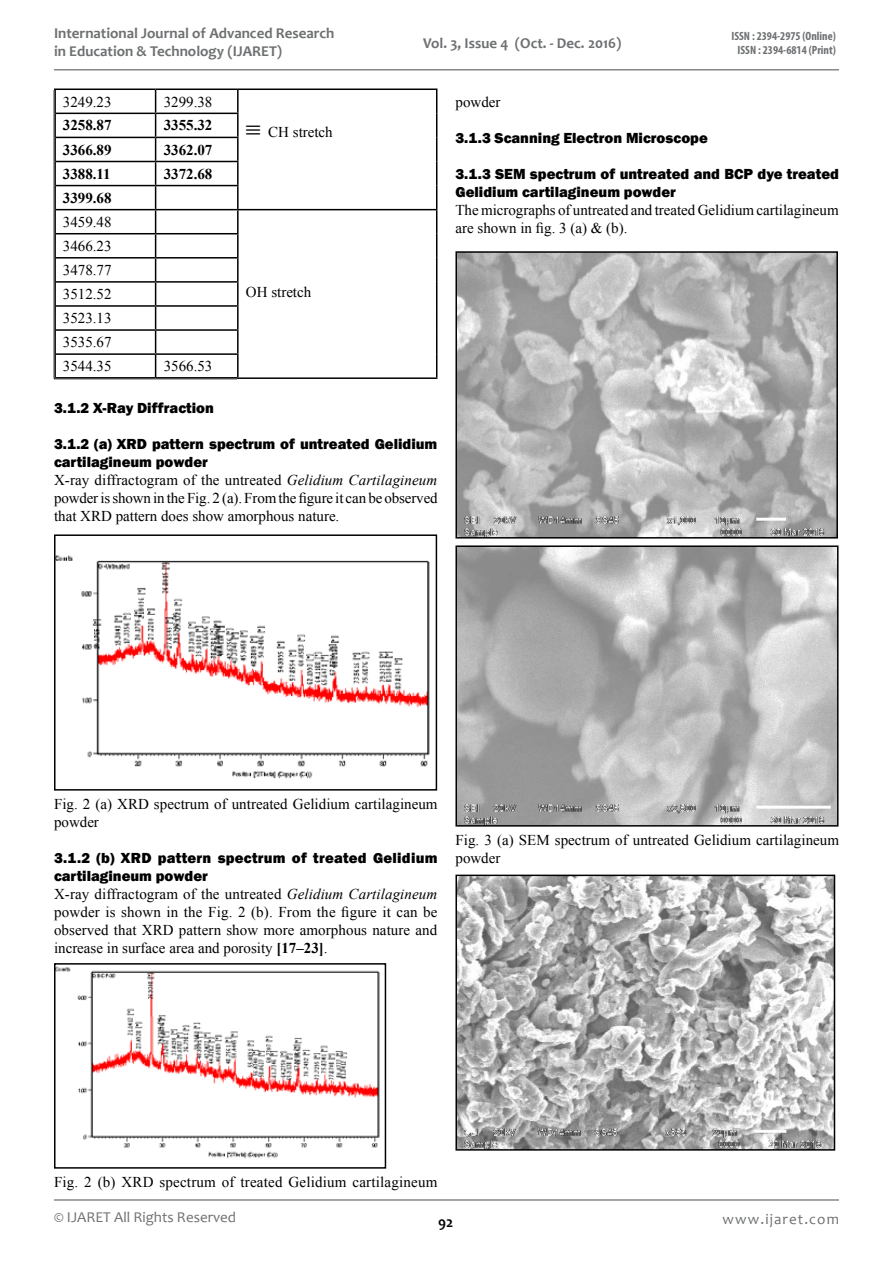
<style>
.page{position:relative;width:893px;height:1263px;background:#fff}
.page>*{position:absolute;margin:0;border:0;box-sizing:border-box;transform-origin:0 0}
.t1{font:15px/18px "Times New Roman";color:#000;text-align:justify}
.t2{font:800 15px/18px "Franklin Gothic";color:#000}
.t3{font:700 15px/18px "Candara";color:#6d6f71}
.t4{font:700 15px "Times New Roman";color:#000}
.t5{font:15px "Candara";color:#6d6f71}
.t6{font:15px "Candara";letter-spacing:.075em;color:#6d6f71}
.t7{font:700 15px "Candara";color:#000}
.t8{font:700 condensed 12px/14.4px "Myriad Pro";color:#6d6f71;text-align:center}
.s1{font-style:italic}
.s2{font-weight:700}
</style>
<div class="page">
<hr style="left:54px;top:1199px;width:785px;height:2px;background:#86888b">
<hr style="left:54px;top:69px;width:785px;height:2px;background:#86888b">
<hr style="left:54px;top:89px;width:102px;height:1px;background:#000">
<hr style="left:156px;top:89px;width:82px;height:1px;background:#000">
<hr style="left:56px;top:113px;width:100px;height:1px;background:#000">
<hr style="left:156px;top:113px;width:83px;height:1px;background:#000">
<hr style="left:56px;top:137px;width:100px;height:1px;background:#000">
<hr style="left:156px;top:137px;width:83px;height:1px;background:#000">
<hr style="left:56px;top:161px;width:100px;height:1px;background:#000">
<hr style="left:156px;top:161px;width:83px;height:1px;background:#000">
<hr style="left:56px;top:185px;width:100px;height:1px;background:#000">
<hr style="left:156px;top:185px;width:83px;height:1px;background:#000">
<hr style="left:56px;top:209px;width:100px;height:1px;background:#000">
<hr style="left:156px;top:209px;width:82px;height:1px;background:#000">
<hr style="left:56px;top:233px;width:100px;height:1px;background:#000">
<hr style="left:156px;top:233px;width:83px;height:1px;background:#000">
<hr style="left:56px;top:257px;width:100px;height:2px;background:#000">
<hr style="left:156px;top:257px;width:83px;height:2px;background:#000">
<hr style="left:56px;top:281px;width:100px;height:2px;background:#000">
<hr style="left:156px;top:281px;width:83px;height:2px;background:#000">
<hr style="left:56px;top:305px;width:100px;height:2px;background:#000">
<hr style="left:156px;top:305px;width:83px;height:2px;background:#000">
<hr style="left:56px;top:329px;width:100px;height:2px;background:#000">
<hr style="left:156px;top:329px;width:83px;height:2px;background:#000">
<hr style="left:56px;top:353px;width:100px;height:2px;background:#000">
<hr style="left:156px;top:353px;width:83px;height:2px;background:#000">
<svg style="left:155px;top:90px;width:1px;height:287px"></svg>
<svg style="left:54px;top:90px;width:2px;height:289px"></svg>
<hr style="left:55px;top:377px;width:101px;height:1px;background:#000">
<hr style="left:54px;top:379px;width:102px;height:1px;background:#000">
<hr style="left:156px;top:377px;width:81px;height:1px;background:#000">
<hr style="left:156px;top:379px;width:81px;height:1px;background:#000">
<hr style="left:238px;top:89px;width:199px;height:1px;background:#000">
<hr style="left:237px;top:90px;width:2px;height:23px;background:#000">
<hr style="left:237px;top:114px;width:2px;height:23px;background:#000">
<hr style="left:237px;top:138px;width:2px;height:23px;background:#000">
<hr style="left:237px;top:162px;width:2px;height:23px;background:#000">
<hr style="left:237px;top:186px;width:2px;height:23px;background:#000">
<hr style="left:238px;top:209px;width:199px;height:1px;background:#000">
<hr style="left:237px;top:210px;width:2px;height:23px;background:#000">
<hr style="left:237px;top:234px;width:2px;height:23px;background:#000">
<hr style="left:237px;top:259px;width:2px;height:22px;background:#000">
<hr style="left:237px;top:283px;width:2px;height:22px;background:#000">
<hr style="left:237px;top:307px;width:2px;height:22px;background:#000">
<hr style="left:237px;top:331px;width:2px;height:22px;background:#000">
<hr style="left:237px;top:355px;width:2px;height:22px;background:#000">
<svg style="left:436px;top:90px;width:1px;height:287px"></svg>
<hr style="left:237px;top:377px;width:200px;height:2px;background:#000">
<img style="left:57px;top:555px;width:373px;height:224px">
<div style="left:54px;top:534px;width:383px;height:256px;border:2px solid #000"></div>
<img style="left:57px;top:966px;width:323px;height:193px">
<div style="left:54px;top:963px;width:332px;height:206px;border:2px solid #000"></div>
<img style="left:458px;top:254px;width:377px;height:281px">
<div style="left:455px;top:251px;width:383px;height:287px;border:2px solid #000"></div>
<img style="left:458px;top:548px;width:377px;height:275px">
<div style="left:455px;top:545px;width:383px;height:281px;border:2px solid #000"></div>
<img style="left:458px;top:877px;width:374px;height:270px">
<div style="left:455px;top:874px;width:380px;height:276px;border:2px solid #000"></div>
<p class="t3" style="left:54px;top:24px;width:282px">International Journal of Advanced Research in Education &amp; Technology (IJARET)</p>
<p class="t1" style="left:63px;top:92px;width:50px">3249.23</p>
<p class="t1" style="left:164px;top:92px;width:50px">3299.38</p>
<p class="t4" style="left:63px;top:115px;width:50px">3258.87</p>
<p class="t4" style="left:164px;top:115px;width:50px">3355.32</p>
<p class="t4" style="left:63px;top:139px;width:50px">3366.89</p>
<p class="t4" style="left:164px;top:139px;width:50px">3362.07</p>
<p class="t4" style="left:63px;top:163px;width:49px">3388.11</p>
<p class="t4" style="left:164px;top:163px;width:50px">3372.68</p>
<p class="t4" style="left:63px;top:187px;width:50px">3399.68</p>
<p class="t1" style="left:63px;top:213px;width:50px">3459.48</p>
<p class="t1" style="left:246px;top:122px;width:88px">≡ CH stretch</p>
<p class="t3" style="left:423px;top:34px;width:200px">Vol. 3, Issue 4 (Oct. - Dec. 2016)</p>
<p class="t8" style="left:731px;top:28px;width:106px">ISSN : 2394-2975 (Online)<br>ISSN : 2394-6814 (Print)</p>
<p class="t1" style="left:455px;top:92px;width:46px">powder</p>
<p class="t2" style="left:455px;top:128px;width:254px">3.1.3 Scanning Electron Microscope</p>
<p class="t2" style="left:455px;top:164px;width:385px">3.1.3 SEM spectrum of untreated and BCP dye treated<br>Gelidium cartilagineum powder</p>
<p class="t1" style="left:455px;top:200px;width:385px">The micrographs of untreated and treated Gelidium cartilagineum are shown in fig. 3 (a) &amp; (b).</p>
<p class="t1" style="left:63px;top:234px;width:50px;line-height:24px">3466.23<br>3478.77<br>3512.52<br>3523.13<br>3535.67<br>3544.35</p>
<p class="t1" style="left:246px;top:282px;width:67px">OH stretch</p>
<p class="t1" style="left:164px;top:357px;width:50px">3566.53</p>
<p class="t2" style="left:54px;top:398px;width:161px">3.1.2 X-Ray Diffraction</p>
<p class="t2" style="left:54px;top:434px;width:385px">3.1.2 (a) XRD pattern spectrum of untreated Gelidium cartilagineum powder</p>
<p class="t1" style="left:54px;top:470px;width:385px">X-ray diffractogram of the untreated <span class="s1">Gelidium Cartilagineum </span>powder is shown in the Fig. 2 (a). From the figure it can be observed that XRD pattern does show amorphous nature.</p>
<p class="t1" style="left:54px;top:794px;width:385px">Fig. 2 (a) XRD spectrum of untreated Gelidium cartilagineum powder</p>
<p class="t2" style="left:54px;top:848px;width:385px">3.1.2 (b) XRD pattern spectrum of treated Gelidium cartilagineum powder</p>
<p class="t1" style="left:54px;top:884px;width:385px">X-ray diffractogram of the untreated <span class="s1">Gelidium Cartilagineum </span>powder is shown in the Fig. 2 (b). From the figure it can be observed that XRD pattern show more amorphous nature and increase in surface area and porosity <span class="s2">[17–23]</span>.</p>
<p class="t1" style="left:455px;top:830px;width:385px">Fig. 3 (a) SEM spectrum of untreated Gelidium cartilagineum powder</p>
<p class="t1" style="left:54px;top:1172px;width:385px">Fig. 2 (b) XRD spectrum of treated Gelidium cartilagineum</p>
<p class="t5" style="left:54px;top:1207px;width:184px">© IJARET All Rights Reserved</p>
<p class="t6" style="left:723px;top:1210px;width:118px">www.ijaret.com</p>
<p class="t7" style="left:438px;top:1213px;width:17px">92</p>
</div>
